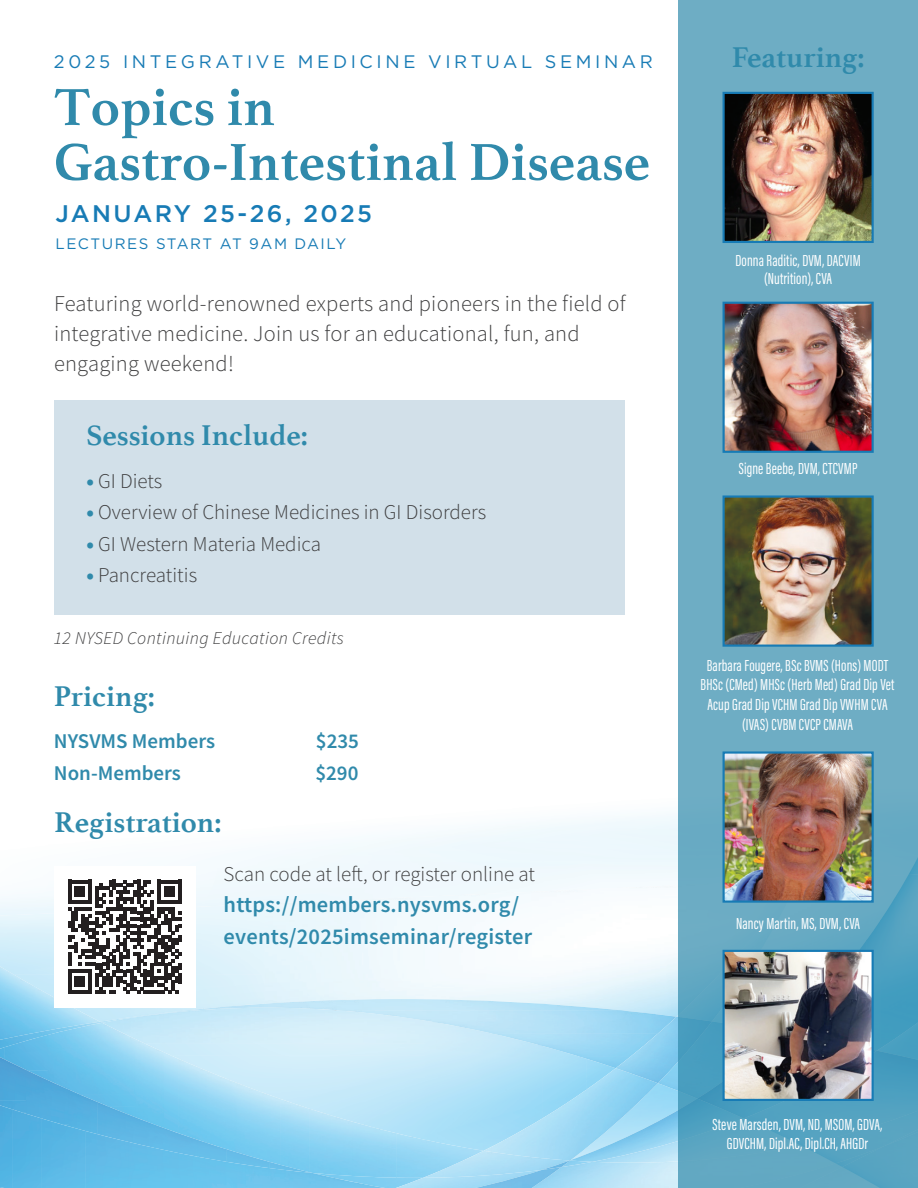
<style>
.page{position:relative;width:918px;height:1188px;background:#fff}
.page>*{position:absolute;margin:0;border:0;box-sizing:border-box;transform-origin:0 0}
.t1{font:700 54.9px/54.9px "Athelas";color:#308aab}
.t2{font:700 30px "Athelas";color:#308aab}
.t3{font:500 24px "Gotham";letter-spacing:.1em;color:#177bb5}
.t4{font:300 22.5px/30px "Source Sans Pro";letter-spacing:.01em;color:#3e3e3f}
.t5{font:600 22.5px/31.5px "Source Sans Pro";letter-spacing:.01em;color:#308aab}
.t6{font:300 21px "Source Sans Pro";color:#3e3e3f}
.t7{font:600 21px "Source Sans Pro";color:#308aab}
.t8{font:18.15px "Gotham";letter-spacing:.2em;color:#177bb5}
.t9{font:italic 300 18px "Source Sans Pro";letter-spacing:.02em;color:#3e3e3f}
.t10{font:16.5px/19.8px "Acumin Variable Concept";letter-spacing:.005em;color:#fff;text-align:center}
.t11{font:15.15px "Gotham";letter-spacing:.1em;color:#177bb5}
.s1{font-weight:900;color:#308aab}
</style>
<div class="page">
<div style="left:54px;top:400px;width:570px;height:215px;background:#d2e0e9"></div>
<img style="left:0;top:958px;width:100px;height:64px">
<img style="left:658px;top:1099px;width:20px;height:19px">
<img style="left:658px;top:1083px;width:20px;height:16px">
<img style="left:658px;top:1118px;width:20px;height:27px">
<img style="left:48px;top:1023px;width:88px;height:71px">
<img style="left:26px;top:1052px;width:22px;height:18px">
<img style="left:135px;top:1039px;width:30px;height:86px">
<img style="left:164px;top:1052px;width:15px;height:73px">
<img style="left:178px;top:1059px;width:30px;height:81px">
<img style="left:41px;top:1070px;width:7px;height:6px">
<img style="left:98px;top:1094px;width:38px;height:12px">
<img style="left:280px;top:1099px;width:30px;height:63px">
<img style="left:126px;top:1106px;width:10px;height:8px">
<img style="left:309px;top:1109px;width:44px;height:64px">
<img style="left:353px;top:1122px;width:44px;height:51px">
<img style="left:396px;top:1133px;width:44px;height:37px">
<img style="left:440px;top:1143px;width:44px;height:8px">
<img style="left:0;top:1052px;width:26px;height:57px">
<img style="left:26px;top:1070px;width:15px;height:39px">
<img style="left:40px;top:1076px;width:29px;height:42px">
<img style="left:69px;top:1089px;width:29px;height:42px">
<img style="left:97px;top:1102px;width:29px;height:29px">
<img style="left:126px;top:1114px;width:29px;height:28px">
<img style="left:155px;top:1125px;width:43px;height:30px">
<img style="left:198px;top:1140px;width:29px;height:15px">
<img style="left:226px;top:1149px;width:44px;height:16px">
<img style="left:269px;top:1162px;width:43px;height:3px">
<img style="left:203px;top:999px;width:422px;height:12px">
<img style="left:432px;top:1022px;width:184px;height:12px">
<img style="left:491px;top:1033px;width:125px;height:12px">
<img style="left:538px;top:1045px;width:78px;height:12px">
<img style="left:579px;top:1056px;width:37px;height:12px">
<img style="left:0;top:1022px;width:102px;height:30px">
<img style="left:484px;top:1068px;width:174px;height:93px">
<img style="left:423px;top:1151px;width:147px;height:27px">
<img style="left:542px;top:1161px;width:28px;height:9px">
<img style="left:616px;top:1017px;width:62px;height:66px">
<img style="left:0;top:1101px;width:13px;height:81px">
<div style="left:12px;top:1109px;width:30px;height:76px;background:#52b2e2"></div>
<div style="left:41px;top:1118px;width:45px;height:67px;background:#59b6e5"></div>
<div style="left:85px;top:1131px;width:45px;height:57px;background:#61bce8"></div>
<div style="left:129px;top:1142px;width:59px;height:46px;background:#65c0eb"></div>
<div style="left:187px;top:1155px;width:59px;height:33px;background:#68c4ed"></div>
<div style="left:246px;top:1165px;width:88px;height:23px;background:#71c5ed"></div>
<img style="left:334px;top:1178px;width:58px;height:10px">
<svg style="left:0;top:1182px;width:13px;height:3px"></svg>
<img style="left:0;top:1185px;width:94px;height:3px">
<img style="left:392px;top:1170px;width:44px;height:18px">
<img style="left:436px;top:1167px;width:125px;height:21px">
<svg style="left:678px;top:0;width:240px;height:1188px;background:#67aac3"></svg>
<img style="left:726px;top:95px;width:145px;height:145px">
<div style="left:723px;top:92px;width:151px;height:151px;border:2px solid #177bb5"></div>
<img style="left:726px;top:305px;width:145px;height:145px">
<div style="left:723px;top:302px;width:151px;height:151px;border:2px solid #177bb5"></div>
<img style="left:726px;top:498px;width:145px;height:146px">
<div style="left:723px;top:495px;width:151px;height:152px;border:2px solid #177bb5"></div>
<img style="left:726px;top:754px;width:145px;height:146px">
<div style="left:723px;top:751px;width:151px;height:152px;border:2px solid #177bb5"></div>
<img style="left:726px;top:953px;width:145px;height:145px">
<div style="left:723px;top:950px;width:151px;height:151px;border:2px solid #177bb5"></div>
<div style="left:54px;top:866px;width:142px;height:142px;background:#fff"></div>
<svg style="left:68px;top:880px;width:114px;height:114px"></svg>
<hr style="left:178px;top:973px;width:4px;height:10px;background:#231f20">
<p class="t8" style="left:54px;top:50px;width:601px">2025 INTEGRATIVE MEDICINE VIRTUAL SEMINAR</p>
<p class="t1" style="left:54px;top:78px;width:598px">Topics in<br>Gastro-Intestinal Disease</p>
<p class="t3" style="left:56px;top:198px;width:318px">JANUARY 25-26, 2025</p>
<p class="t11" style="left:56px;top:234px;width:292px">LECTURES START AT 9AM DAILY</p>
<p class="t4" style="left:54px;top:289px;width:573px">Featuring world-renowned experts and pioneers in the field of integrative medicine. Join us for an educational, fun, and engaging weekend!</p>
<p class="t2" style="left:86px;top:411px;width:223px">Sessions Include:</p>
<p class="t6" style="left:86px;top:468px;width:77px"><span class="s1">•</span> GI Diets</p>
<p class="t6" style="left:86px;top:499px;width:401px"><span class="s1">•</span> Overview of Chinese Medicines in GI Disorders</p>
<p class="t6" style="left:86px;top:531px;width:236px"><span class="s1">•</span> GI Western Materia Medica</p>
<p class="t6" style="left:86px;top:562px;width:112px"><span class="s1">•</span> Pancreatitis</p>
<p class="t9" style="left:54px;top:627px;width:291px">12 NYSED Continuing Education Credits</p>
<p class="t2" style="left:54px;top:672px;width:102px">Pricing:</p>
<p class="t7" style="left:54px;top:727px;width:163px">NYSVMS Members</p>
<p class="t7" style="left:316px;top:727px;width:45px">$235</p>
<p class="t7" style="left:54px;top:759px;width:129px">Non-Members</p>
<p class="t7" style="left:315px;top:759px;width:45px">$290</p>
<p class="t2" style="left:54px;top:798px;width:169px">Registration:</p>
<p class="t6" style="left:224px;top:861px;width:313px">Scan code at left, or register online at</p>
<p class="t5" style="left:224px;top:889px;width:310px">https://members.nysvms.org/ events/2025imseminar/register</p>
<p class="t2" style="left:732px;top:33px;width:134px">Featuring:</p>
<p class="t10" style="left:735px;top:251px;width:127px;line-height:18px">Donna Raditic, DVM, DACVIM (Nutrition), CVA</p>
<p class="t10" style="left:739px;top:458px;width:120px">Signe Beebe, DVM, CTCVMP</p>
<p class="t10" style="left:701px;top:654px;width:195px">Barbara Fougere, BSc BVMS (Hons) MODT BHSc (CMed) MHSc (Herb Med) Grad Dip Vet Acup Grad Dip VCHM Grad Dip VWHM CVA (IVAS) CVBM CVCP CMAVA</p>
<p class="t10" style="left:736px;top:912px;width:126px">Nancy Martin, MS, DVM, CVA</p>
<p class="t10" style="left:713px;top:1113px;width:171px">Steve Marsden, DVM, ND, MSOM, GDVA,<br>GDVCHM, Dipl.AC, Dipl.CH, AHGDr</p>
</div>
